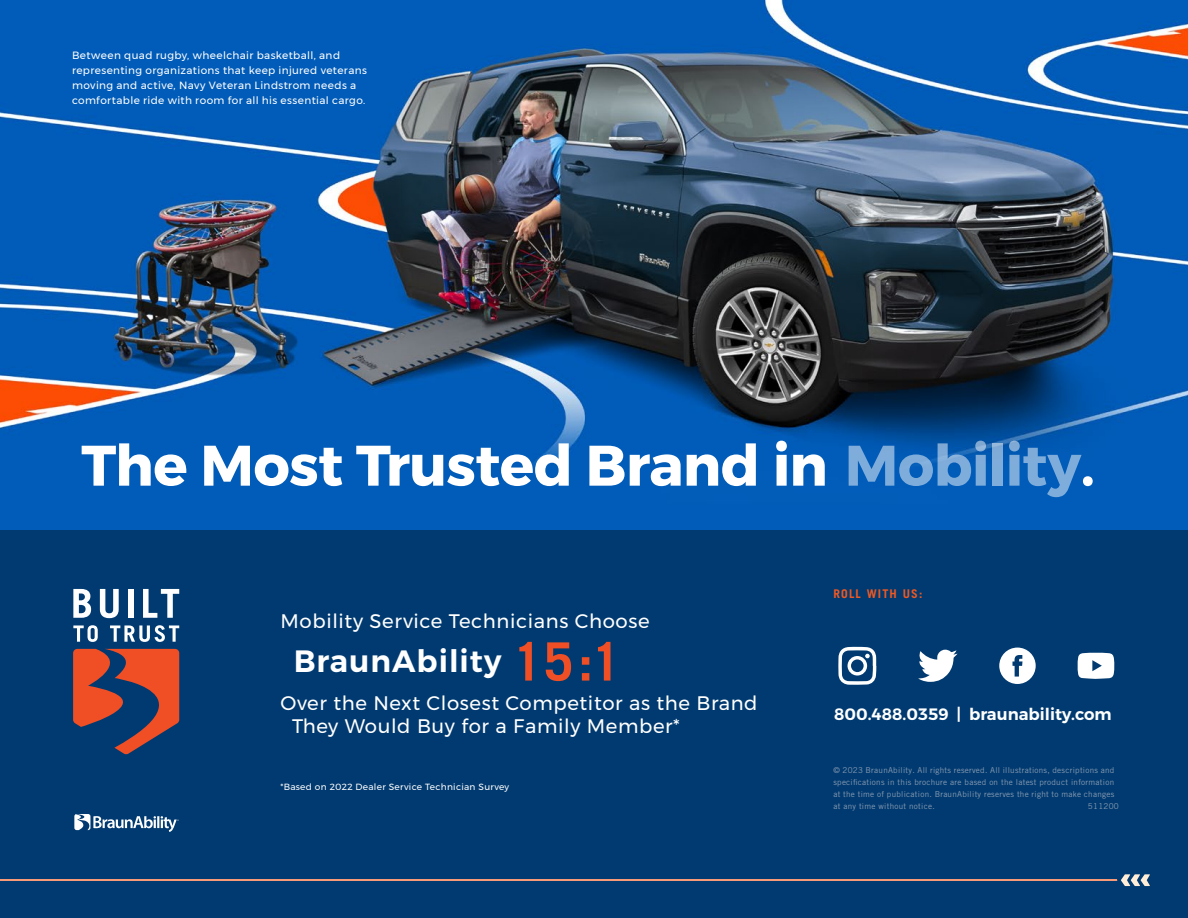
<style>
.page{position:relative;width:1188px;height:918px;background:#fff}
.page>*{position:absolute;margin:0;border:0;box-sizing:border-box;transform-origin:0 0}
.t1{font:700 57px "Montserrat";letter-spacing:-.01em;color:#fff}
.t2{font:600 30.9px "Montserrat";letter-spacing:.03em;color:#fff}
.t3{font:19.65px/23.5px "Montserrat";letter-spacing:.03em;color:#fff}
.t4{font:600 16.5px "Montserrat";color:#fff}
.t5{font:700 12px "Trade Gothic LT Pro";letter-spacing:.1em;color:#f15821}
.t6{font:10.5px/15px "Montserrat";letter-spacing:.035em;color:#fff}
.t7{font:9px "Montserrat";letter-spacing:.03em;color:#fff}
.t8{font:8.1px/12px "Trade Gothic LT Pro";letter-spacing:.03em;color:#8a9bb2;text-align:justify}
</style>
<div class="page">
<img style="left:0;top:0;width:1188px;height:530px">
<div style="left:0;top:530px;width:1188px;height:388px;background:#003a70"></div>
<svg style="left:73px;top:649px;width:107px;height:105px"></svg>
<svg style="left:73px;top:589px;width:18px;height:29px"></svg>
<svg style="left:100px;top:589px;width:19px;height:29px"></svg>
<div style="left:128px;top:589px;width:6px;height:29px;background:#fff"></div>
<svg style="left:143px;top:589px;width:36px;height:29px"></svg>
<svg style="left:73px;top:625px;width:25px;height:17px"></svg>
<svg style="left:110px;top:625px;width:69px;height:17px"></svg>
<svg style="left:838px;top:647px;width:38px;height:38px"></svg>
<svg style="left:999px;top:648px;width:37px;height:36px"></svg>
<svg style="left:918px;top:650px;width:39px;height:32px"></svg>
<svg style="left:1077px;top:652px;width:38px;height:27px"></svg>
<svg style="left:74px;top:814px;width:105px;height:18px"></svg>
<svg style="left:519px;top:642px;width:13px;height:39px"></svg>
<svg style="left:546px;top:642px;width:25px;height:39px"></svg>
<svg style="left:582px;top:657px;width:7px;height:24px"></svg>
<svg style="left:598px;top:642px;width:13px;height:39px"></svg>
<svg style="left:0;top:874px;width:1150px;height:12px"></svg>
<p class="t6" style="left:72px;top:47px;width:297px">Between quad rugby, wheelchair basketball, and representing organizations that keep injured veterans moving and active, Navy Veteran Lindstrom needs a comfortable ride with room for all his essential cargo.</p>
<h1 class="t1" style="left:81px;top:420px;width:1015px">The Most Trusted Brand in Mobility.</h1>
<h3 class="t3" style="left:281px;top:609px;width:371px">Mobility Service Technicians Choose</h3>
<h2 class="t2" style="left:294px;top:636px;width:209px">BraunAbility</h2>
<h3 class="t3" style="left:292px;top:691px;width:467px;text-indent:-12px">Over the Next Closest Competitor as the Brand<br>They Would Buy for a Family Member*</h3>
<p class="t7" style="left:280px;top:780px;width:230px">*Based on 2022 Dealer Service Technician Survey</p>
<h3 class="t5" style="left:833px;top:586px;width:91px">ROLL WITH US:</h3>
<h3 class="t4" style="left:834px;top:701px;width:279px">800.488.0359 | braunability.com</h3>
<p class="t8" style="left:833px;top:764px;width:282px">© 2023 BraunAbility. All rights reserved. All illustrations, descriptions and specifications in this brochure are based on the latest product information at the time of publication. BraunAbility reserves the right to make changes at any time without notice.</p>
<p class="t8" style="left:1088px;top:800px;width:32px">511200</p>
</div>
